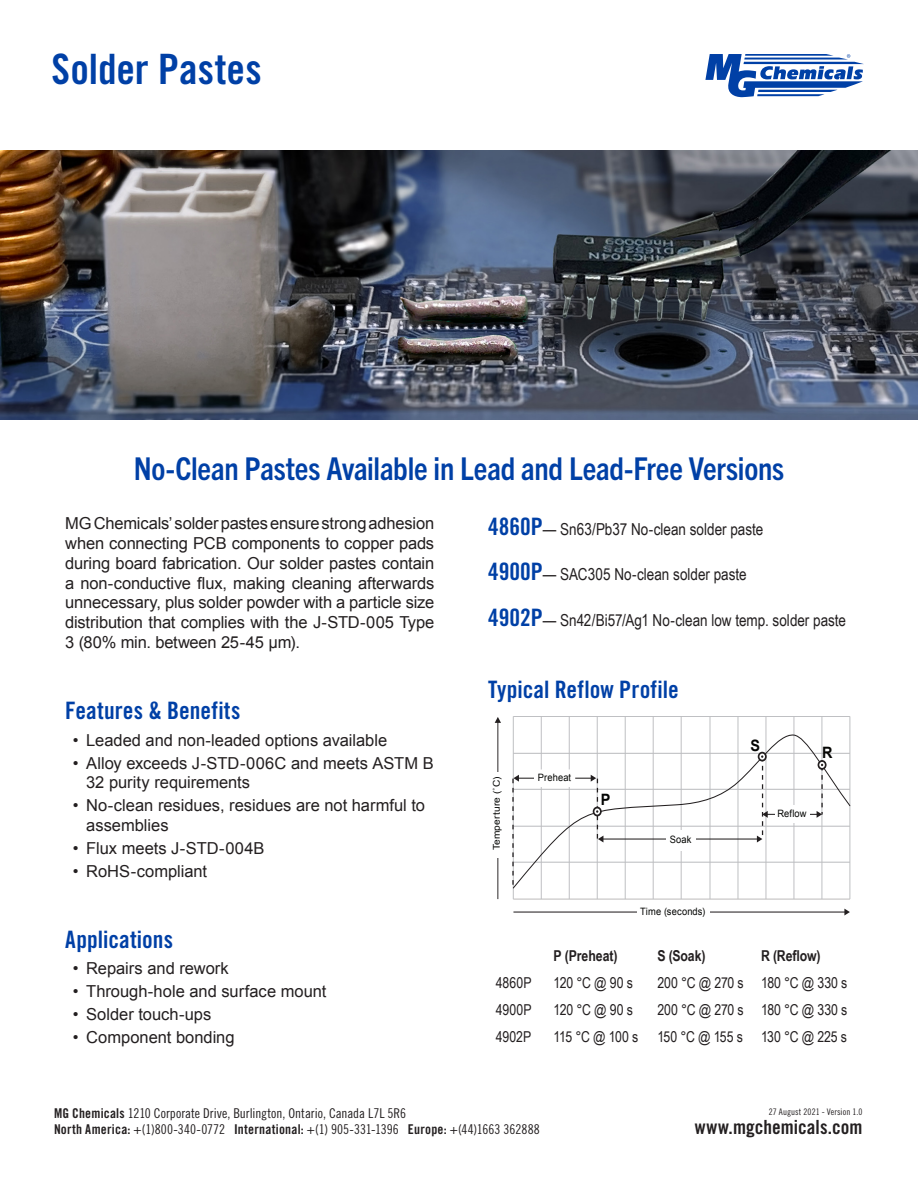
<style>
.page{position:relative;width:918px;height:1188px;background:#fff}
.page>*{position:absolute;margin:0;border:0;box-sizing:border-box;transform-origin:0 0}
.t1{font:41.85px "Trade Gothic Bold Cond Twenty";color:#0040a6}
.CDS-H2{font:700 condensed 31.5px "Trade Gothic Next LT Pro";letter-spacing:-.005em;color:#0040a6}
.CDS-H3{font:24px "Trade Gothic Bold Cond Twenty";letter-spacing:.005em;color:#0040a6}
.H2_space_after{font:24px "Trade Gothic Bold Cond Twenty";letter-spacing:.005em;color:#0040a6}
.t2{font:19.5px "Trade Gothic Bold Cond Twenty";color:#231f20}
.CDS-Body_Text_1st_Pa{font:16.5px/19.8px "Arial";letter-spacing:-.01em;color:#231f20;text-align:justify}
.CDS-Bullet_List{font:16.5px/19.8px "Arial";color:#231f20}
.CDS-H4{font:16.5px "Arial Narrow";color:#231f20}
.t3{font:700 15.75px "Arial";color:#040503;scale:.92 1}
.Table_Body_Text{font:15px "Arial Narrow";color:#231f20}
.Table_Heading{font:700 15px "Arial Narrow";letter-spacing:-.005em;color:#231f20}
.t4{font:13.5px/16.2px "Trade Gothic LT Std Cn 18";color:#231f20}
.t5{font:10.2px "Arial";letter-spacing:.015em;color:#040503;scale:.92 1}
.t6{font:9.3px "Arial";letter-spacing:.015em;color:#040503;scale:1.09 1}
.t7{font:9px "Trade Gothic LT Std Cn 18";letter-spacing:.015em;color:#231f20}
.s1{font-family:"Trade Gothic Bold Cond Twenty";font-size:24px;color:#0040a6}
.s2{font-family:"Trade Gothic Bold Cond Twenty"}
</style>
<div class="page">
<svg style="left:705px;top:54px;width:159px;height:43px"></svg>
<img style="left:0;top:150px;width:918px;height:270px">
<hr style="left:513px;top:912px;width:332px;height:1px;background:#231f20">
<svg style="left:844px;top:909px;width:6px;height:7px"></svg>
<hr style="left:498px;top:722px;width:1px;height:177px;background:#231f20">
<svg style="left:495px;top:717px;width:6px;height:6px"></svg>
<div style="left:638px;top:905px;width:72px;height:11px;background:#fff"></div>
<hr style="left:513px;top:716px;width:337px;height:1px;background:#bcbdc0">
<hr style="left:541px;top:716px;width:1px;height:183px;background:#bcbdc0">
<hr style="left:569px;top:716px;width:1px;height:183px;background:#bcbdc0">
<hr style="left:597px;top:716px;width:1px;height:183px;background:#bcbdc0">
<hr style="left:625px;top:716px;width:1px;height:183px;background:#bcbdc0">
<hr style="left:653px;top:716px;width:1px;height:183px;background:#bcbdc0">
<hr style="left:681px;top:716px;width:1px;height:183px;background:#bcbdc0">
<hr style="left:710px;top:716px;width:1px;height:183px;background:#bcbdc0">
<hr style="left:738px;top:716px;width:1px;height:183px;background:#bcbdc0">
<hr style="left:766px;top:716px;width:1px;height:183px;background:#bcbdc0">
<hr style="left:794px;top:716px;width:1px;height:183px;background:#bcbdc0">
<hr style="left:822px;top:716px;width:1px;height:183px;background:#bcbdc0">
<hr style="left:850px;top:716px;width:1px;height:183px;background:#bcbdc0">
<hr style="left:513px;top:716px;width:1px;height:183px;background:#bcbdc0">
<hr style="left:513px;top:899px;width:337px;height:1px;background:#bfbebe">
<svg style="left:512px;top:734px;width:338px;height:155px"></svg>
<div style="left:534px;top:769px;width:41px;height:18px;background:#fff"></div>
<div style="left:775px;top:805px;width:34px;height:18px;background:#fff"></div>
<hr style="left:603px;top:839px;width:155px;height:1px;background:#231f20">
<div style="left:666px;top:830px;width:29px;height:21px;background:#fff"></div>
<svg style="left:512px;top:775px;width:7px;height:114px"></svg>
<div style="left:488px;top:772px;width:18px;height:86px;background:#fff"></div>
<svg style="left:591px;top:775px;width:12px;height:67px"></svg>
<svg style="left:757px;top:752px;width:11px;height:90px"></svg>
<svg style="left:817px;top:760px;width:10px;height:58px"></svg>
<h1 class="t1" style="left:52px;top:44px;width:211px">Solder Pastes</h1>
<p class="CDS-H2" style="left:134px;top:447px;width:652px">No-Clean Pastes Available in Lead and Lead-Free Versions</p>
<p class="CDS-Body_Text_1st_Pa" style="left:65px;top:514px;width:371px">MG Chemicals’ solder pastes ensure strong adhesion when connecting PCB components to copper pads during board fabrication. Our solder pastes contain a non-conductive flux, making cleaning afterwards unnecessary, plus solder powder with a particle size distribution that complies with the J-STD-005 Type 3 (80% min. between 25-45 µm).</p>
<p class="CDS-H3" style="left:65px;top:696px;width:177px">Features &amp; Benefits</p>
<p class="CDS-Bullet_List" style="left:73px;top:730px;width:316px">• Leaded and non-leaded options available</p>
<p class="CDS-Bullet_List" style="left:86px;top:753px;width:349px;text-indent:-14px">• Alloy exceeds J-STD-006C and meets ASTM B<br>32 purity requirements</p>
<p class="CDS-Bullet_List" style="left:86px;top:796px;width:340px;text-indent:-14px">• No-clean residues, residues are not harmful to assemblies</p>
<p class="CDS-Bullet_List" style="left:73px;top:838px;width:193px">• Flux meets J-STD-004B</p>
<p class="CDS-Bullet_List" style="left:73px;top:861px;width:136px">• RoHS-compliant</p>
<p class="CDS-H3" style="left:65px;top:925px;width:109px">Applications</p>
<p class="CDS-Bullet_List" style="left:73px;top:959px;width:158px">• Repairs and rework</p>
<p class="CDS-Bullet_List" style="left:73px;top:982px;width:255px">• Through-hole and surface mount</p>
<p class="CDS-Bullet_List" style="left:73px;top:1005px;width:140px">• Solder touch-ups</p>
<p class="CDS-Bullet_List" style="left:73px;top:1027px;width:163px">• Component bonding</p>
<p class="CDS-H4" style="left:488px;top:517px;width:276px"><span class="s1">4860P</span>— Sn63/Pb37 No-clean solder paste</p>
<p class="CDS-H4" style="left:488px;top:563px;width:260px"><span class="s1">4900P</span>— SAC305 No-clean solder paste</p>
<p class="CDS-H4" style="left:488px;top:608px;width:359px"><span class="s1">4902P</span>— Sn42/Bi57/Ag1 No-clean low temp. solder paste</p>
<p class="H2_space_after" style="left:488px;top:674px;width:192px">Typical Reflow Profile</p>
<p class="t6" style="left:490px;top:850px;width:69px;rotate:-90deg">Temperture (˚C)</p>
<p class="t5" style="left:538px;top:771px;width:38px">Preheat</p>
<p class="t3" style="left:601px;top:789px;width:12px">P</p>
<p class="t5" style="left:670px;top:833px;width:25px">Soak</p>
<p class="t5" style="left:640px;top:905px;width:72px">Time (seconds)</p>
<p class="t3" style="left:750px;top:735px;width:12px">S</p>
<p class="t3" style="left:822px;top:742px;width:13px">R</p>
<p class="t5" style="left:777px;top:807px;width:33px">Reflow</p>
<p class="Table_Heading" style="left:554px;top:944px;width:65px">P (Preheat)</p>
<p class="Table_Heading" style="left:657px;top:944px;width:50px">S (Soak)</p>
<p class="Table_Heading" style="left:761px;top:944px;width:61px">R (Reflow)</p>
<p class="Table_Body_Text" style="left:496px;top:972px;width:37px">4860P</p>
<p class="Table_Body_Text" style="left:554px;top:972px;width:81px">120 °C @ 90 s</p>
<p class="Table_Body_Text" style="left:657px;top:972px;width:88px">200 °C @ 270 s</p>
<p class="Table_Body_Text" style="left:761px;top:972px;width:88px">180 °C @ 330 s</p>
<p class="Table_Body_Text" style="left:496px;top:999px;width:38px">4900P</p>
<p class="Table_Body_Text" style="left:554px;top:999px;width:81px">120 °C @ 90 s</p>
<p class="Table_Body_Text" style="left:657px;top:999px;width:88px">200 °C @ 270 s</p>
<p class="Table_Body_Text" style="left:761px;top:999px;width:88px">180 °C @ 330 s</p>
<p class="Table_Body_Text" style="left:496px;top:1026px;width:37px">4902P</p>
<p class="Table_Body_Text" style="left:554px;top:1026px;width:86px">115 °C @ 100 s</p>
<p class="Table_Body_Text" style="left:657px;top:1026px;width:87px">150 °C @ 155 s</p>
<p class="Table_Body_Text" style="left:761px;top:1026px;width:87px">130 °C @ 225 s</p>
<p class="t4" style="left:54px;top:1105px;width:487px"><span class="s2">MG Chemicals</span> 1210 Corporate Drive, Burlington, Ontario, Canada L7L 5R6<br><span class="s2">North America:</span> +(1)800-340-0772 <span class="s2">International:</span> +(1) 905-331-1396 <span class="s2">Europe:</span> +(44)1663 362888</p>
<p class="t7" style="left:769px;top:1106px;width:95px">27 August 2021 - Version 1.0</p>
<p class="t2" style="left:695px;top:1115px;width:169px">www.mgchemicals.com</p>
</div>
